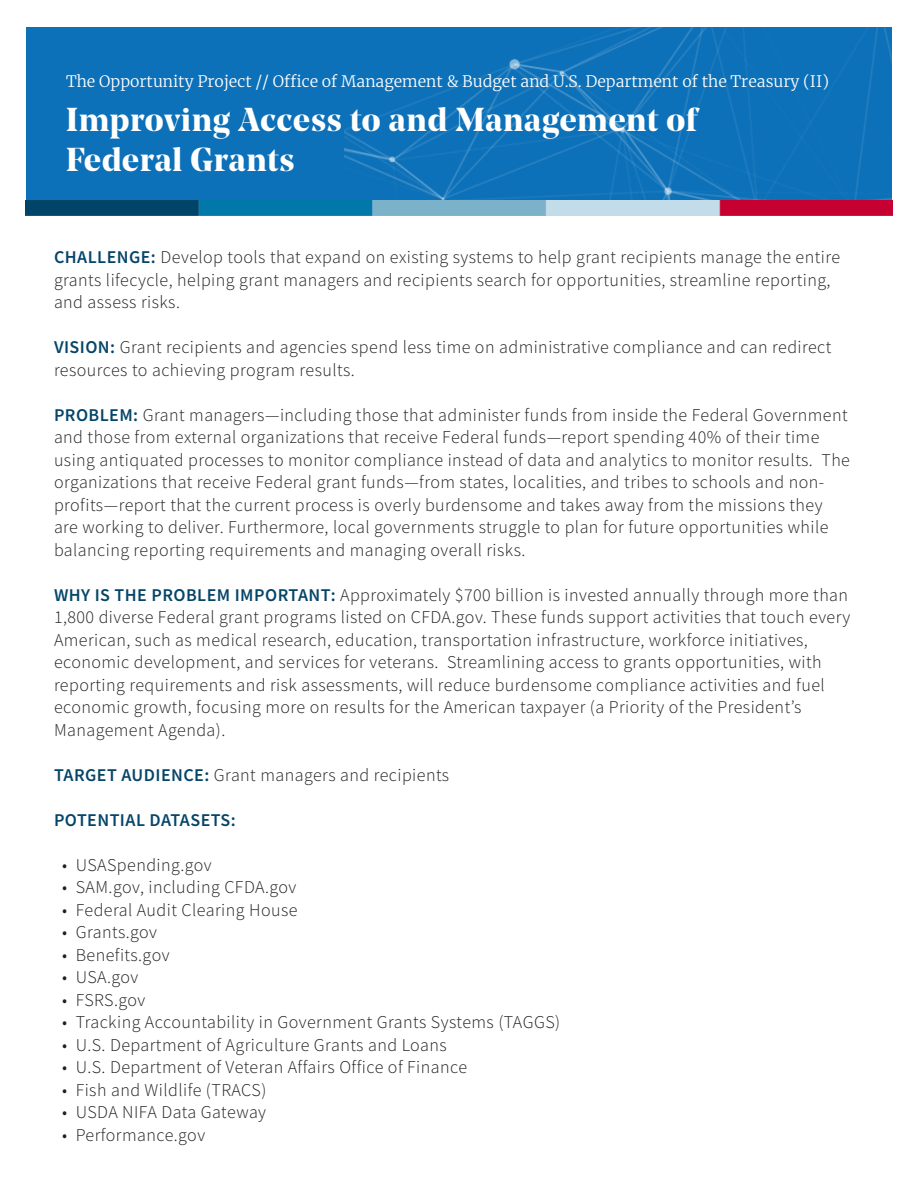
<style>
.page{position:relative;width:918px;height:1188px;background:#fff}
.page>*{position:absolute;margin:0;border:0;box-sizing:border-box;transform-origin:0 0}
.t1{font:700 33px "Noe Display";letter-spacing:.025em;color:#fff}
.t2{font:300 18px/22.5px "Source Sans Pro";letter-spacing:.025em;color:#231f20}
.t3{font:600 18px "Source Sans Pro";letter-spacing:.025em;color:#054568}
.t4{font:300 15.75px "Merriweather";color:#fff}
.s1{font-weight:600;color:#054568}
</style>
<div class="page">
<div style="left:0;top:0;width:918px;height:216px;background:#0d71b9"></div>
<div style="left:0;top:0;width:26px;height:1188px;background:#fff"></div>
<div style="left:1px;top:0;width:916px;height:27px;background:#fff"></div>
<img style="left:344px;top:0;width:574px;height:216px">
<img style="left:26px;top:201px;width:866px;height:15px">
<p class="t4" style="left:66px;top:71px;width:765px">The Opportunity Project // Ofce of Management &amp; Budget and U.S. Department of the Treasury (II)</p>
<p class="t1" style="left:66px;top:98px;width:633px">Improving Access to and Management of</p>
<h1 class="t1" style="left:66px;top:138px;width:230px">Federal Grants</h1>
<p class="t2" style="left:54px;top:246px;width:788px"><span class="s1">CHALLENGE:</span> Develop tools that expand on existing systems to help grant recipients manage the entire grants lifecycle, helping grant managers and recipients search for opportunities, streamline reporting, and assess risks.</p>
<p class="t2" style="left:54px;top:336px;width:779px"><span class="s1">VISION:</span> Grant recipients and agencies spend less time on administrative compliance and can redirect resources to achieving program results.</p>
<p class="t2" style="left:54px;top:404px;width:797px"><span class="s1">PROBLEM:</span> Grant managers—including those that administer funds from inside the Federal Government and those from external organizations that receive Federal funds—report spending 40% of their time using antiquated processes to monitor compliance instead of data and analytics to monitor results. The organizations that receive Federal grant funds—from states, localities, and tribes to schools and non&shy;profits—report that the current process is overly burdensome and takes away from the missions they are working to deliver. Furthermore, local governments struggle to plan for future opportunities while balancing reporting requirements and managing overall risks.</p>
<p class="t2" style="left:54px;top:584px;width:798px"><span class="s1">WHY IS THE PROBLEM IMPORTANT:</span> Approximately $700 billion is invested annually through more than 1,800 diverse Federal grant programs listed on CFDA.gov. These funds support activities that touch every American, such as medical research, education, transportation infrastructure, workforce initiatives, economic development, and services for veterans. Streamlining access to grants opportunities, with reporting requirements and risk assessments, will reduce burdensome compliance activities and fuel economic growth, focusing more on results for the American taxpayer (a Priority of the President’s Management Agenda).</p>
<p class="t2" style="left:54px;top:764px;width:397px"><span class="s1">TARGET AUDIENCE:</span> Grant managers and recipients</p>
<h4 class="t3" style="left:54px;top:808px;width:183px">POTENTIAL DATASETS:</h4>
<p class="t2" style="left:62px;top:854px;width:151px">• USASpending.gov</p>
<p class="t2" style="left:62px;top:876px;width:236px">• SAM.gov, including CFDA.gov</p>
<p class="t2" style="left:62px;top:899px;width:237px">• Federal Audit Clearing House</p>
<p class="t2" style="left:62px;top:921px;width:96px">• Grants.gov</p>
<p class="t2" style="left:62px;top:944px;width:109px">• Benefits.gov</p>
<p class="t2" style="left:62px;top:966px;width:78px">• USA.gov</p>
<p class="t2" style="left:62px;top:989px;width:85px">• FSRS.gov</p>
<p class="t2" style="left:62px;top:1011px;width:500px">• Tracking Accountability in Government Grants Systems (TAGGS)</p>
<p class="t2" style="left:62px;top:1034px;width:386px">• U.S. Department of Agriculture Grants and Loans</p>
<p class="t2" style="left:62px;top:1056px;width:407px">• U.S. Department of Veteran Affairs Office of Finance</p>
<p class="t2" style="left:62px;top:1079px;width:206px">• Fish and Wildlife (TRACS)</p>
<p class="t2" style="left:62px;top:1101px;width:206px">• USDA NIFA Data Gateway</p>
<p class="t2" style="left:62px;top:1124px;width:145px">• Performance.gov</p>
</div>
